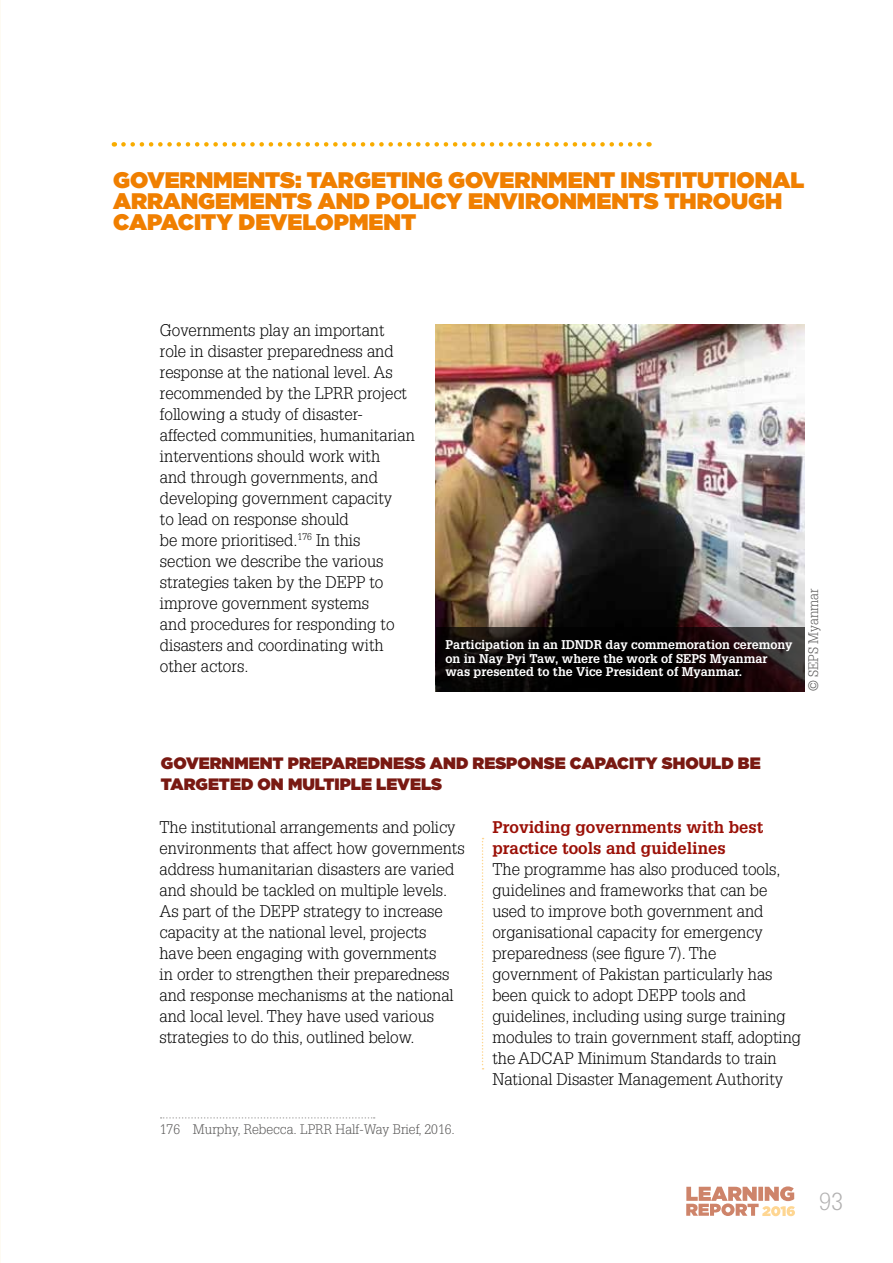
<style>
.page{position:relative;width:893px;height:1263px;background:#fff}
.page>*{position:absolute;margin:0;border:0;box-sizing:border-box;transform-origin:0 0}
.t1{font:300 24px "Glypha LT Std";color:#b2b1b1}
.t2{font:900 22.5px/21px "Gotham";color:#f07f00}
.t3{font:300 16.5px/21px "Glypha LT Std";color:#000}
.t4{font:900 16.5px/21px "Gotham";color:#791912}
.t5{font:700 16.5px/21px "Glypha";color:#9b1007}
.t6{font:300 13.5px "Glypha LT Std";color:#575655}
.t7{font:700 12.3px/13.5px "Glypha";color:#fff}
</style>
<div class="page">
<hr style="left:0;top:0;width:1px;height:1263px;background:#f8ac00">
<svg style="left:686px;top:1186px;width:109px;height:30px"></svg>
<svg style="left:114px;top:142px;width:525px;height:5px"></svg>
<img style="left:436px;top:324px;width:368px;height:303px">
<svg style="left:436px;top:627px;width:368px;height:64px;background:#0f0909"></svg>
<svg style="left:161px;top:1117px;width:214px;height:1px"></svg>
<svg style="left:482px;top:838px;width:2px;height:231px"></svg>
<h2 class="t2" style="left:113px;top:169px;width:692px">GOVERNMENTS: TARGETING GOVERNMENT INSTITUTIONAL<br>ARRANGEMENTS AND POLICY ENVIRONMENTS THROUGH<br>CAPACITY DEVELOPMENT</h2>
<p class="t3" style="left:160px;top:320px;width:256px">Governments play an important role in disaster preparedness and response at the national level. As recommended by the LPRR project following a study of disaster&shy;affected communities, humanitarian interventions should work with<br>and through governments, and developing government capacity<br>to lead on response should<br>be more prioritised.<sup>176</sup> In this section we describe the various strategies taken by the DEPP to improve government systems<br>and procedures for responding to disasters and coordinating with other actors.</p>
<p class="t7" style="left:445px;top:638px;width:349px">Participation in an IDNDR day commemoration ceremony on in Nay Pyi Taw, where the work of SEPS Myanmar was presented to the Vice President of Myanmar.</p>
<p class="t6" style="left:806px;top:691px;width:104px;rotate:-90deg">© SEPS Myanmar</p>
<p class="t4" style="left:161px;top:753px;width:601px">GOVERNMENT PREPAREDNESS AND RESPONSE CAPACITY SHOULD BE<br>TARGETED ON MULTIPLE LEVELS</p>
<p class="t3" style="left:159px;top:816px;width:307px">The institutional arrangements and policy environments that affect how governments address humanitarian disasters are varied and should be tackled on multiple levels.<br>As part of the DEPP strategy to increase capacity at the national level, projects<br>have been engaging with governments<br>in order to strengthen their preparedness and response mechanisms at the national and local level. They have used various strategies to do this, outlined below.</p>
<p class="t5" style="left:492px;top:816px;width:273px">Providing governments with best practice tools and guidelines</p>
<p class="t3" style="left:492px;top:859px;width:310px">The programme has also produced tools, guidelines and frameworks that can be used to improve both government and organisational capacity for emergency preparedness (see figure 7). The government of Pakistan particularly has been quick to adopt DEPP tools and guidelines, including using surge training modules to train government staff, adopting the ADCAP Minimum Standards to train National Disaster Management Authority</p>
<p class="t6" style="left:160px;top:1122px;width:297px">176 Murphy, Rebecca. LPRR Half-Way Brief, 2016.</p>
<h1 class="t1" style="left:819px;top:1188px;width:25px">93</h1>
</div>
